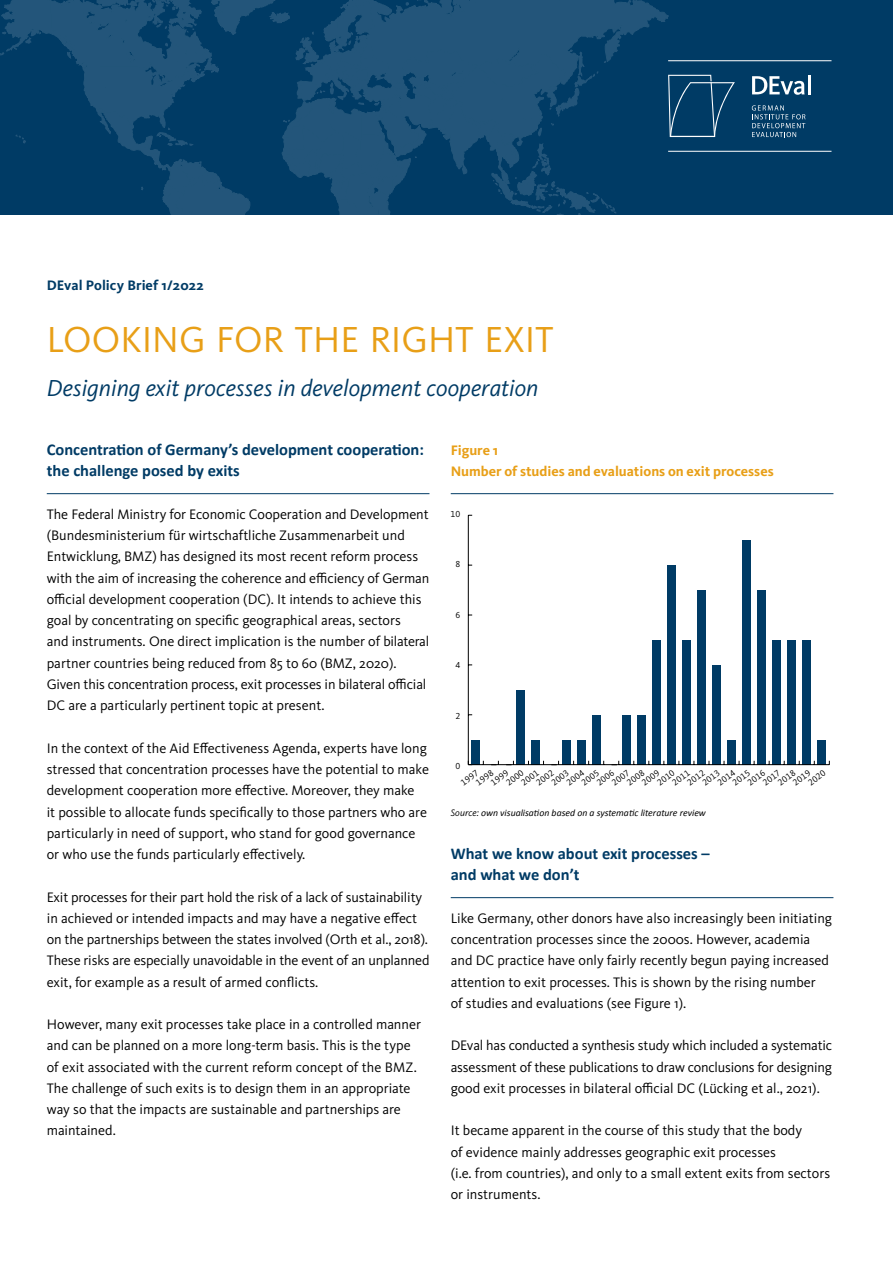
<style>
.page{position:relative;width:893px;height:1263px;background:#fff}
.page>*{position:absolute;margin:0;border:0;box-sizing:border-box;transform-origin:0 0}
.head{font:37.5px "Kievit OT";color:#e89f17}
.titel_subhead{font:italic 24px "Kievit OT";color:#003b65}
.t1{font:700 16.5px/21.3px "Calibri";color:#003b65}
.Fließtext_5_copy{font:14.25px/21.3px "Kievit OT";color:#000}
.t2{font:700 14.25px/21.3px "Kievit OT";color:#e89f17}
.head-2{font:700 14.25px "Kievit OT";color:#003b65}
.t3{font:italic 9.75px "Calibri";color:#000}
.t4{font:9px "Kievit OT";color:#000}
.s1{font-family:"Kievit OT"}
</style>
<div class="page">
<div style="left:0;top:0;width:893px;height:215px;background:#003b65"></div>
<hr style="left:47px;top:493px;width:382px;height:1px;background:#003b65">
<hr style="left:451px;top:493px;width:382px;height:1px;background:#003b65">
<hr style="left:451px;top:897px;width:382px;height:1px;background:#003b65">
<hr style="left:468px;top:515px;width:1px;height:250px;background:#000">
<div style="left:472px;top:740px;width:8px;height:25px;background:#003b65"></div>
<div style="left:517px;top:690px;width:8px;height:75px;background:#003b65"></div>
<div style="left:532px;top:740px;width:8px;height:25px;background:#003b65"></div>
<div style="left:562px;top:740px;width:8px;height:25px;background:#003b65"></div>
<div style="left:577px;top:740px;width:8px;height:25px;background:#003b65"></div>
<div style="left:592px;top:715px;width:8px;height:50px;background:#003b65"></div>
<div style="left:622px;top:715px;width:8px;height:50px;background:#003b65"></div>
<div style="left:637px;top:715px;width:9px;height:50px;background:#003b65"></div>
<div style="left:652px;top:640px;width:9px;height:125px;background:#003b65"></div>
<div style="left:667px;top:565px;width:9px;height:200px;background:#003b65"></div>
<div style="left:682px;top:640px;width:9px;height:125px;background:#003b65"></div>
<div style="left:697px;top:590px;width:9px;height:175px;background:#003b65"></div>
<div style="left:712px;top:665px;width:9px;height:100px;background:#003b65"></div>
<div style="left:727px;top:740px;width:9px;height:25px;background:#003b65"></div>
<div style="left:742px;top:540px;width:9px;height:225px;background:#003b65"></div>
<div style="left:757px;top:590px;width:9px;height:175px;background:#003b65"></div>
<div style="left:772px;top:640px;width:9px;height:125px;background:#003b65"></div>
<div style="left:788px;top:640px;width:8px;height:125px;background:#003b65"></div>
<div style="left:803px;top:640px;width:8px;height:125px;background:#003b65"></div>
<div style="left:818px;top:740px;width:8px;height:25px;background:#003b65"></div>
<hr style="left:468px;top:764px;width:361px;height:1px;background:#000">
<svg style="left:752px;top:76px;width:53px;height:19px"></svg>
<hr style="left:808px;top:75px;width:3px;height:19px;background:#fff">
<svg style="left:0;top:0;width:735px;height:215px"></svg>
<hr style="left:668px;top:151px;width:163px;height:1px;background:#fff">
<hr style="left:668px;top:60px;width:163px;height:1px;background:#fff">
<svg style="left:752px;top:105px;width:53px;height:32px"></svg>
<p class="head-2" style="left:47px;top:277px;width:158px">DEval Policy Brief 1/2022</p>
<p class="head" style="left:47px;top:319px;width:509px">LOOKING FOR THE RIGHT EXIT</p>
<h1 class="titel_subhead" style="left:47px;top:374px;width:493px">Designing exit processes in development cooperation</h1>
<h2 class="t1" style="left:47px;top:438px;width:379px">Concentration of Germany’s development cooperation: the challenge posed by exits</h2>
<p class="Fließtext_5_copy" style="left:47px;top:504px;width:384px">The Federal Ministry for Economic Cooperation and Development (Bundesministerium für wirtschaftliche Zusammenarbeit und Entwicklung, BMZ) has designed its most recent reform process with the aim of increasing the coherence and efficiency of German official development cooperation (DC). It intends to achieve this goal by concentrating on specific geographical areas, sectors<br>and instruments. One direct implication is the number of bilateral partner countries being reduced from 85 to 60 (BMZ, 2020).<br>Given this concentration process, exit processes in bilateral official DC are a particularly pertinent topic at present.</p>
<p class="Fließtext_5_copy" style="left:47px;top:737px;width:384px">In the context of the Aid Effectiveness Agenda, experts have long stressed that concentration processes have the potential to make development cooperation more effective. Moreover, they make<br>it possible to allocate funds specifically to those partners who are particularly in need of support, who stand for good governance or who use the funds particularly effectively.</p>
<p class="Fließtext_5_copy" style="left:47px;top:886px;width:384px">Exit processes for their part hold the risk of a lack of sustainability in achieved or intended impacts and may have a negative effect on the partnerships between the states involved (Orth et al., 2018).<br>These risks are especially unavoidable in the event of an unplanned exit, for example as a result of armed conflicts.</p>
<p class="Fließtext_5_copy" style="left:47px;top:1014px;width:376px">However, many exit processes take place in a controlled manner and can be planned on a more long-term basis. This is the type of exit associated with the current reform concept of the BMZ.<br>The challenge of such exits is to design them in an appropriate way so that the impacts are sustainable and partnerships are maintained.</p>
<p class="t2" style="left:451px;top:440px;width:324px">Figure 1<br>Number of studies and evaluations on exit processes</p>
<p class="t4" style="left:451px;top:509px;width:11px">10</p>
<p class="t4" style="left:455px;top:559px;width:6px">8</p>
<p class="t4" style="left:455px;top:610px;width:6px">6</p>
<p class="t4" style="left:455px;top:660px;width:6px">4</p>
<p class="t4" style="left:455px;top:710px;width:6px">2</p>
<p class="t4" style="left:455px;top:761px;width:6px">0</p>
<p class="t4" style="left:504px;top:779px;width:21px;rotate:-36deg">2000</p>
<p class="t4" style="left:655px;top:779px;width:21px;rotate:-36deg">2010</p>
<p class="t4" style="left:806px;top:779px;width:21px;rotate:-36deg">2020</p>
<p class="t4" style="left:564px;top:779px;width:21px;rotate:-36deg">2004</p>
<p class="t4" style="left:489px;top:779px;width:21px;rotate:-36deg">1999</p>
<p class="t4" style="left:715px;top:779px;width:21px;rotate:-36deg">2014</p>
<p class="t4" style="left:595px;top:779px;width:21px;rotate:-36deg">2006</p>
<p class="t4" style="left:640px;top:779px;width:21px;rotate:-36deg">2009</p>
<p class="t4" style="left:746px;top:779px;width:21px;rotate:-36deg">2016</p>
<p class="t4" style="left:791px;top:779px;width:21px;rotate:-36deg">2019</p>
<p class="t4" style="left:474px;top:779px;width:21px;rotate:-36deg">1998</p>
<p class="t4" style="left:625px;top:779px;width:21px;rotate:-36deg">2008</p>
<p class="t4" style="left:776px;top:779px;width:21px;rotate:-36deg">2018</p>
<p class="t4" style="left:519px;top:779px;width:21px;rotate:-36deg">2001</p>
<p class="t4" style="left:534px;top:779px;width:21px;rotate:-36deg">2002</p>
<p class="t4" style="left:670px;top:779px;width:21px;rotate:-36deg">2011</p>
<p class="t4" style="left:685px;top:779px;width:21px;rotate:-36deg">2012</p>
<p class="t4" style="left:549px;top:779px;width:21px;rotate:-36deg">2003</p>
<p class="t4" style="left:700px;top:779px;width:21px;rotate:-36deg">2013</p>
<p class="t4" style="left:459px;top:779px;width:21px;rotate:-36deg">1997</p>
<p class="t4" style="left:610px;top:779px;width:21px;rotate:-36deg">2007</p>
<p class="t4" style="left:761px;top:779px;width:21px;rotate:-36deg">2017</p>
<p class="t4" style="left:579px;top:779px;width:21px;rotate:-36deg">2005</p>
<p class="t4" style="left:730px;top:779px;width:21px;rotate:-36deg">2015</p>
<p class="t3" style="left:451px;top:807px;width:257px"><span class="s1">Source:</span> own visualisation based on a systematic literature review</p>
<h2 class="t1" style="left:451px;top:842px;width:260px">What we know about exit processes – and what we don’t</h2>
<p class="Fließtext_5_copy" style="left:451px;top:907px;width:383px">Like Germany, other donors have also increasingly been initiating concentration processes since the 2000s. However, academia and DC practice have only fairly recently begun paying increased attention to exit processes. This is shown by the rising number<br>of studies and evaluations (see Figure 1).</p>
<p class="Fließtext_5_copy" style="left:451px;top:1035px;width:383px;text-align:justify">DEval has conducted a synthesis study which included a systematic assessment of these publications to draw conclusions for designing good exit processes in bilateral official DC (Lücking et al., 2021).</p>
<p class="Fließtext_5_copy" style="left:451px;top:1120px;width:381px">It became apparent in the course of this study that the body<br>of evidence mainly addresses geographic exit processes<br>(i.e. from countries), and only to a small extent exits from sectors or instruments.</p>
</div>
